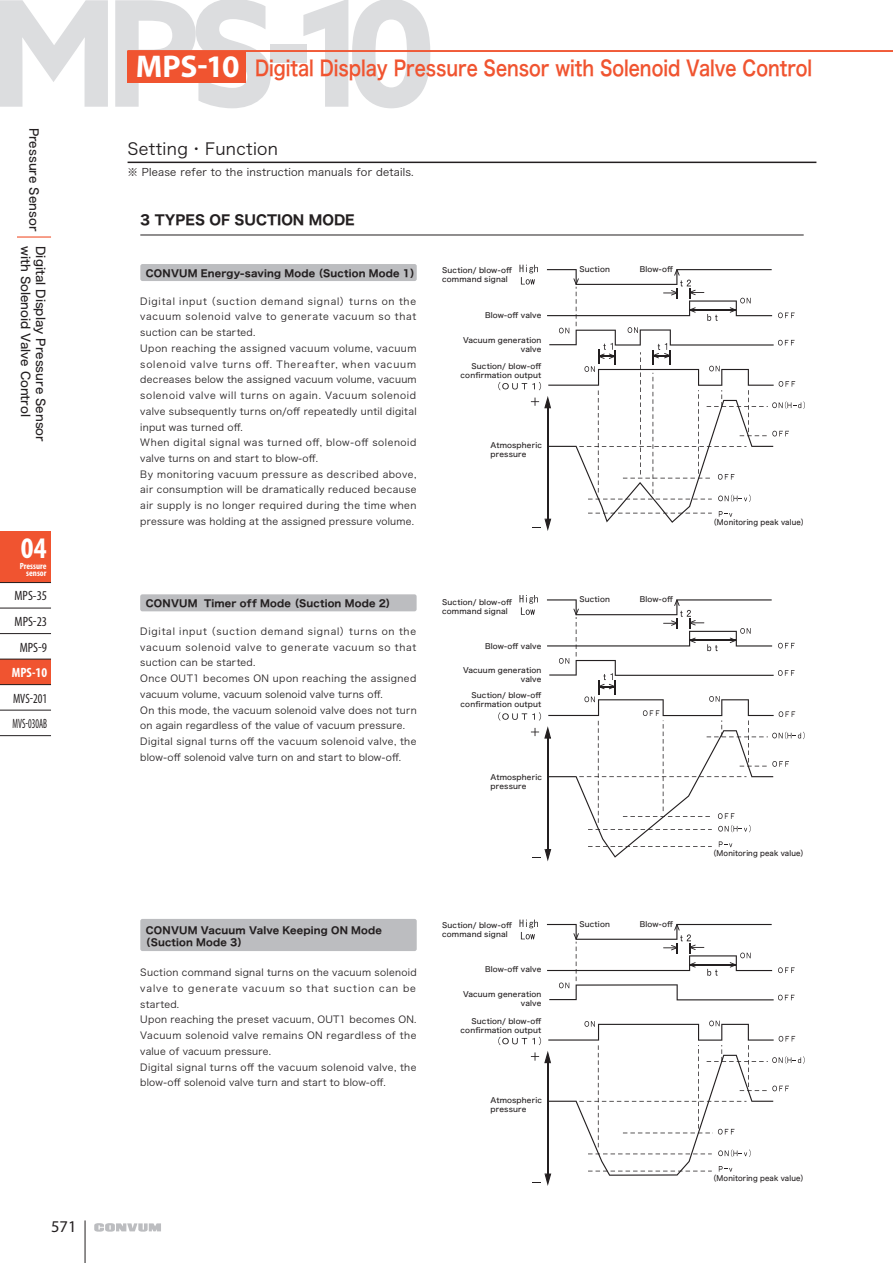
<style>
.page{position:relative;width:893px;height:1263px;background:#fff}
.page>*{position:absolute;margin:0;border:0;box-sizing:border-box;transform-origin:0 0}
.t1{font:700 31.5px "Myriad Pro";color:#fff}
.t2{font:700 condensed 30px "Myriad Pro";color:#fff}
.t3{font:21px "Hiragino Sans W6";color:#f05430;scale:.83 1}
.t4{font:16.5px "Hiragino Sans W3";letter-spacing:.02em;color:#231f20}
.t5{font:16.5px "Myriad Pro";color:#231f20}
.t6{font:13.5px "Hiragino Sans W7";color:#231f20}
.t7{font:condensed 13.5px/26px "Myriad Pro";color:#231f20;text-align:center}
.t8{font:condensed 13.5px/25.5px "Myriad Pro";color:#231f20;scale:.9 1}
.t9{font:700 condensed 13.5px "Myriad Pro";color:#fff}
.t10{font:12px "Hiragino Sans W5";color:#231f20}
.t11{font:10.5px "Hiragino Sans W3";letter-spacing:.02em;color:#231f20}
.t12{font:9.75px/15.8px "Hiragino Sans W3";letter-spacing:.04em;color:#231f20}
.t13{font:9.75px/12px "Hiragino Sans W7";letter-spacing:.02em;color:#231f20}
.t14{font:700 condensed 9px/7.5px "Myriad Pro";color:#fff;text-align:right}
.t15{font:7.5px/9px "Hiragino Sans W5";letter-spacing:.02em;color:#231f20}
.t16{font:7.5px "Hiragino Sans W5";letter-spacing:.02em;color:#231f20;scale:.94 1}
.s1{font-family:"Myriad Pro";font-weight:700;font-size:31.5px;color:#fff}
</style>
<div class="page">
<div style="left:0;top:531px;width:51px;height:51px;background:#f05430"></div>
<div style="left:0;top:659px;width:51px;height:26px;background:#f05430"></div>
<svg style="left:94px;top:1223px;width:67px;height:9px"></svg>
<hr style="left:0;top:582px;width:51px;height:1px;background:#231f20">
<hr style="left:0;top:608px;width:51px;height:1px;background:#231f20">
<hr style="left:0;top:633px;width:51px;height:1px;background:#231f20">
<hr style="left:0;top:659px;width:51px;height:1px;background:#231f20">
<hr style="left:0;top:684px;width:51px;height:1px;background:#231f20">
<hr style="left:0;top:710px;width:51px;height:1px;background:#231f20">
<hr style="left:0;top:735px;width:51px;height:1px;background:#231f20">
<svg style="left:0;top:0;width:108px;height:107px"></svg>
<svg style="left:115px;top:0;width:156px;height:108px"></svg>
<div style="left:271px;top:44px;width:36px;height:19px;background:#dcdddf"></div>
<svg style="left:303px;top:0;width:127px;height:108px"></svg>
<hr style="left:127px;top:50px;width:766px;height:2px;background:#f05430">
<div style="left:127px;top:51px;width:119px;height:32px;background:#f05430"></div>
<hr style="left:17px;top:236px;width:34px;height:2px;background:#f05430">
<hr style="left:140px;top:235px;width:664px;height:1px;background:#231f20">
<div style="left:140px;top:264px;width:277px;height:17px;background:#bcbdc0;border-radius:2px"></div>
<div style="left:140px;top:594px;width:277px;height:17px;background:#bcbdc0;border-radius:2px"></div>
<div style="left:140px;top:919px;width:277px;height:32px;background:#bcbdc0;border-radius:2px"></div>
<svg style="left:498px;top:265px;width:307px;height:266px"></svg>
<svg style="left:498px;top:595px;width:307px;height:266px"></svg>
<svg style="left:519px;top:919px;width:19px;height:20px"></svg>
<svg style="left:498px;top:1020px;width:307px;height:166px"></svg>
<svg style="left:547px;top:924px;width:248px;height:76px"></svg>
<hr style="left:85px;top:1220px;width:1px;height:43px;background:#231f20">
<hr style="left:128px;top:162px;width:688px;height:1px;background:#231f20">
<p class="t10" style="left:45px;top:128px;width:105px;rotate:90deg">Pressure Sensor</p>
<p class="t10" style="left:37px;top:246px;width:172px;rotate:90deg">with Solenoid Valve Control</p>
<p class="t10" style="left:52px;top:246px;width:197px;rotate:90deg">Digital Display Pressure Sensor</p>
<h2 class="t2" style="left:21px;top:530px;width:27px">04</h2>
<h3 class="t7" style="left:15px;top:582px;width:34px">MPS-35<br>MPS-23<br>MPS-9</h3>
<h3 class="t9" style="left:12px;top:664px;width:37px">MPS-10</h3>
<h3 class="t8" style="left:13px;top:685px;width:40px">MVS-201<br>MVS-030AB</h3>
<p class="t14" style="left:20px;top:562px;width:28px">Pressure sensor</p>
<h3 class="t5" style="left:51px;top:1216px;width:27px">571</h3>
<h3 class="t3" style="left:136px;top:49px;width:817px"><span class="s1">MPS-10</span> Digital Display Pressure Sensor with Solenoid Valve Control</h3>
<h1 class="t1" style="left:136px;top:46px;width:65px">HDV</h1>
<h3 class="t4" style="left:128px;top:134px;width:152px">Setting・Function</h3>
<p class="t11" style="left:128px;top:163px;width:288px">※ Please refer to the instruction manuals for details.</p>
<h3 class="t6" style="left:140px;top:210px;width:216px">3 TYPES OF SUCTION MODE</h3>
<p class="t13" style="left:146px;top:267px;width:276px">CONVUM Energy-saving Mode （Suction Mode 1）</p>
<p class="t12" style="left:140px;top:292px;width:278px">Digital input （suction demand signal）turns on the vacuum solenoid valve to generate vacuum so that suction can be started.<br>Upon reaching the assigned vacuum volume, vacuum solenoid valve turns off. Thereafter, when vacuum decreases below the assigned vacuum volume, vacuum solenoid valve will turns on again. Vacuum solenoid valve subsequently turns on/off repeatedly until digital input was turned off.<br>When digital signal was turned off, blow-off solenoid valve turns on and start to blow-off.<br>By monitoring vacuum pressure as described above, air consumption will be dramatically reduced because air supply is no longer required during the time when pressure was holding at the assigned pressure volume.</p>
<p class="t15" style="left:442px;top:265px;width:71px">Suction/ blow-off command signal</p>
<p class="t15" style="left:485px;top:311px;width:58px">Blow-off valve</p>
<p class="t15" style="left:463px;top:335px;width:80px;text-align:right">Vacuum generation valve</p>
<p class="t15" style="left:461px;top:361px;width:82px;text-align:right">Suction/ blow-off confirmation output</p>
<p class="t15" style="left:490px;top:441px;width:53px">Atmospheric pressure</p>
<p class="t13" style="left:146px;top:598px;width:251px">CONVUM Timer off Mode （Suction Mode 2）</p>
<p class="t12" style="left:140px;top:622px;width:278px">Digital input （suction demand signal）turns on the vacuum solenoid valve to generate vacuum so that suction can be started.<br>Once OUT1 becomes ON upon reaching the assigned vacuum volume, vacuum solenoid valve turns off.<br>On this mode, the vacuum solenoid valve does not turn on again regardless of the value of vacuum pressure.<br>Digital signal turns off the vacuum solenoid valve, the blow-off solenoid valve turn on and start to blow-off.</p>
<p class="t15" style="left:442px;top:597px;width:71px">Suction/ blow-off command signal</p>
<p class="t15" style="left:485px;top:641px;width:58px">Blow-off valve</p>
<p class="t15" style="left:463px;top:666px;width:80px;text-align:right">Vacuum generation valve</p>
<p class="t15" style="left:461px;top:690px;width:82px;text-align:right">Suction/ blow-off confirmation output</p>
<p class="t15" style="left:490px;top:772px;width:53px">Atmospheric pressure</p>
<p class="t15" style="left:579px;top:264px;width:32px">Suction</p>
<p class="t15" style="left:640px;top:264px;width:35px">Blow-off</p>
<p class="t15" style="left:579px;top:594px;width:32px">Suction</p>
<p class="t15" style="left:640px;top:594px;width:35px">Blow-off</p>
<p class="t13" style="left:141px;top:924px;width:243px;text-indent:5px">CONVUM Vacuum Valve Keeping ON Mode（Suction Mode 3）</p>
<p class="t12" style="left:140px;top:964px;width:278px">Suction command signal turns on the vacuum solenoid valve to generate vacuum so that suction can be started.<br>Upon reaching the preset vacuum, OUT1 becomes ON.<br>Vacuum solenoid valve remains ON regardless of the value of vacuum pressure.<br>Digital signal turns off the vacuum solenoid valve, the blow-off solenoid valve turn and start to blow-off.</p>
<p class="t15" style="left:442px;top:920px;width:71px">Suction/ blow-off command signal</p>
<p class="t15" style="left:485px;top:965px;width:58px">Blow-off valve</p>
<p class="t15" style="left:463px;top:990px;width:80px;text-align:right">Vacuum generation valve</p>
<p class="t15" style="left:461px;top:1016px;width:82px;text-align:right">Suction/ blow-off confirmation output</p>
<p class="t15" style="left:490px;top:1095px;width:53px">Atmospheric pressure</p>
<p class="t15" style="left:579px;top:919px;width:32px">Suction</p>
<p class="t15" style="left:640px;top:919px;width:35px">Blow-off</p>
<p class="t16" style="left:710px;top:516px;width:106px">（Monitoring peak value）</p>
<p class="t16" style="left:709px;top:846px;width:106px">（Monitoring peak value）</p>
<p class="t16" style="left:709px;top:1171px;width:106px">（Monitoring peak value）</p>
</div>
